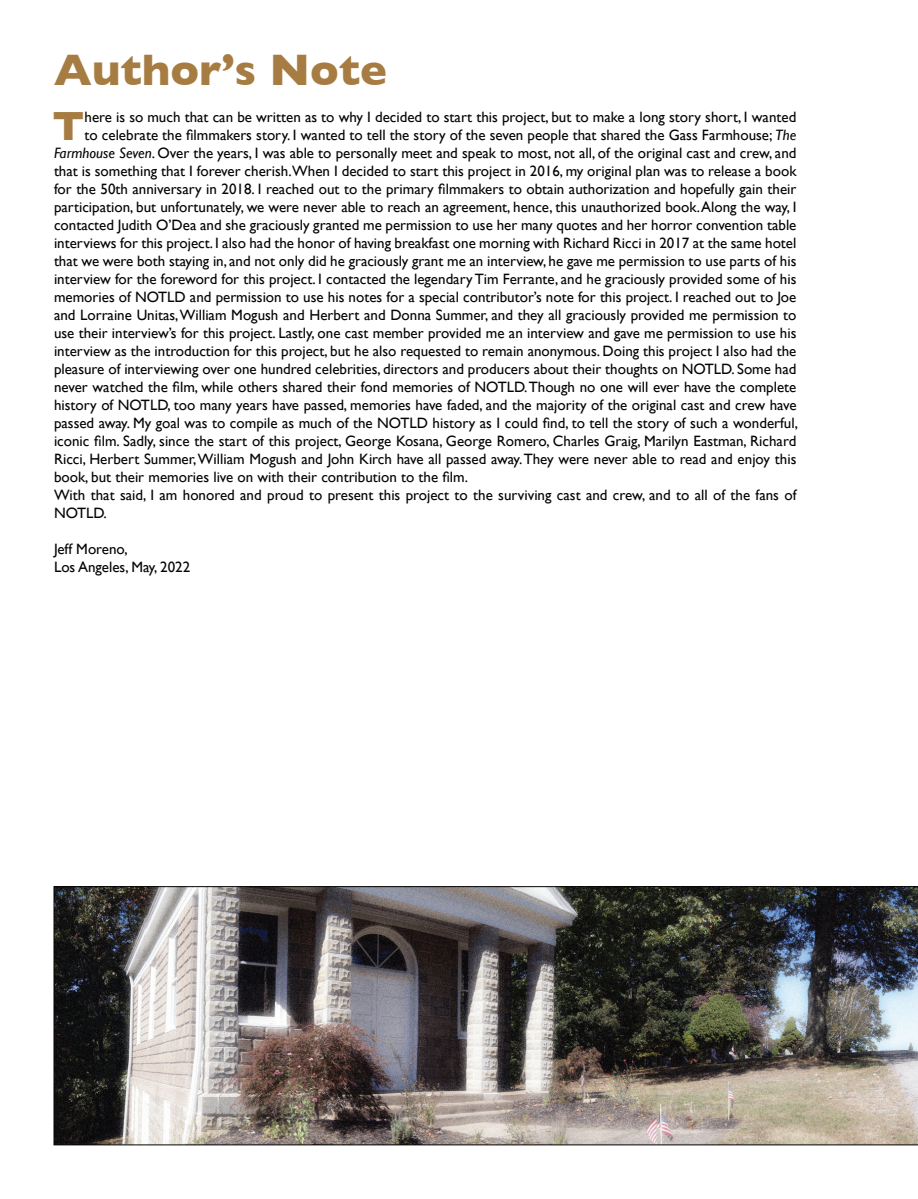
<style>
.page{position:relative;width:918px;height:1199px;background:#fff}
.page>*{position:absolute;margin:0;border:0;box-sizing:border-box;transform-origin:0 0}
.t1{font:700 45px "Gill Sans";color:#a67c42}
.t2{font:700 41.55px "Gill Sans";color:#a67c42}
.t3{font:15px/18px "Gill Sans";color:#040503}
.s1{font-style:italic}
</style>
<div class="page">
<img style="left:54px;top:886px;width:864px;height:259px">
<h1 class="t1" style="left:54px;top:43px;width:335px">Author’s Note</h1>
<h2 class="t2" style="left:53px;top:102px;width:33px">T</h2>
<p class="t3" style="left:85px;top:108px;width:713px">here is so much that can be written as to why I decided to start this project, but to make a long story short, I wanted</p>
<p class="t3" style="left:85px;top:126px;width:713px">to celebrate the filmmakers story. I wanted to tell the story of the seven people that shared the Gass Farmhouse; <span class="s1">The</span></p>
<p class="t3" style="left:54px;top:144px;width:744px"><span class="s1">Farmhouse Seven</span>. Over the years, I was able to personally meet and speak to most, not all, of the original cast and crew, and</p>
<p class="t3" style="left:54px;top:162px;width:744px">that is something that I forever cherish.When I decided to start this project in 2016, my original plan was to release a book</p>
<p class="t3" style="left:54px;top:180px;width:744px">for the 50th anniversary in 2018. I reached out to the primary filmmakers to obtain authorization and hopefully gain their</p>
<p class="t3" style="left:54px;top:198px;width:744px">participation, but unfortunately, we were never able to reach an agreement, hence, this unauthorized book. Along the way, I</p>
<p class="t3" style="left:54px;top:216px;width:744px">contacted Judith O’Dea and she graciously granted me permission to use her many quotes and her horror convention table</p>
<p class="t3" style="left:54px;top:234px;width:744px">interviews for this project. I also had the honor of having breakfast one morning with Richard Ricci in 2017 at the same hotel</p>
<p class="t3" style="left:54px;top:252px;width:744px">that we were both staying in, and not only did he graciously grant me an interview, he gave me permission to use parts of his</p>
<p class="t3" style="left:54px;top:270px;width:744px">interview for the foreword for this project. I contacted the legendary Tim Ferrante, and he graciously provided some of his</p>
<p class="t3" style="left:54px;top:288px;width:744px">memories of NOTLD and permission to use his notes for a special contributor’s note for this project. I reached out to Joe</p>
<p class="t3" style="left:54px;top:306px;width:744px">and Lorraine Unitas, William Mogush and Herbert and Donna Summer, and they all graciously provided me permission to</p>
<p class="t3" style="left:54px;top:324px;width:744px">use their interview’s for this project. Lastly, one cast member provided me an interview and gave me permission to use his</p>
<p class="t3" style="left:54px;top:342px;width:744px">interview as the introduction for this project, but he also requested to remain anonymous. Doing this project I also had the</p>
<p class="t3" style="left:54px;top:360px;width:744px">pleasure of interviewing over one hundred celebrities, directors and producers about their thoughts on NOTLD. Some had</p>
<p class="t3" style="left:54px;top:378px;width:744px">never watched the film, while others shared their fond memories of NOTLD. Though no one will ever have the complete</p>
<p class="t3" style="left:54px;top:396px;width:744px">history of NOTLD, too many years have passed, memories have faded, and the majority of the original cast and crew have</p>
<p class="t3" style="left:54px;top:414px;width:745px">passed away. My goal was to compile as much of the NOTLD history as I could find, to tell the story of such a wonderful,</p>
<p class="t3" style="left:54px;top:432px;width:744px">iconic film. Sadly, since the start of this project, George Kosana, George Romero, Charles Graig, Marilyn Eastman, Richard</p>
<p class="t3" style="left:54px;top:450px;width:744px">Ricci, Herbert Summer, William Mogush and John Kirch have all passed away. They were never able to read and enjoy this</p>
<p class="t3" style="left:54px;top:468px;width:416px">book, but their memories live on with their contribution to the film.</p>
<p class="t3" style="left:54px;top:486px;width:744px">With that said, I am honored and proud to present this project to the surviving cast and crew, and to all of the fans of</p>
<p class="t3" style="left:54px;top:504px;width:54px">NOTLD.</p>
<p class="t3" style="left:54px;top:540px;width:138px">Jeff Moreno,<br>Los Angeles, May, 2022</p>
</div>
